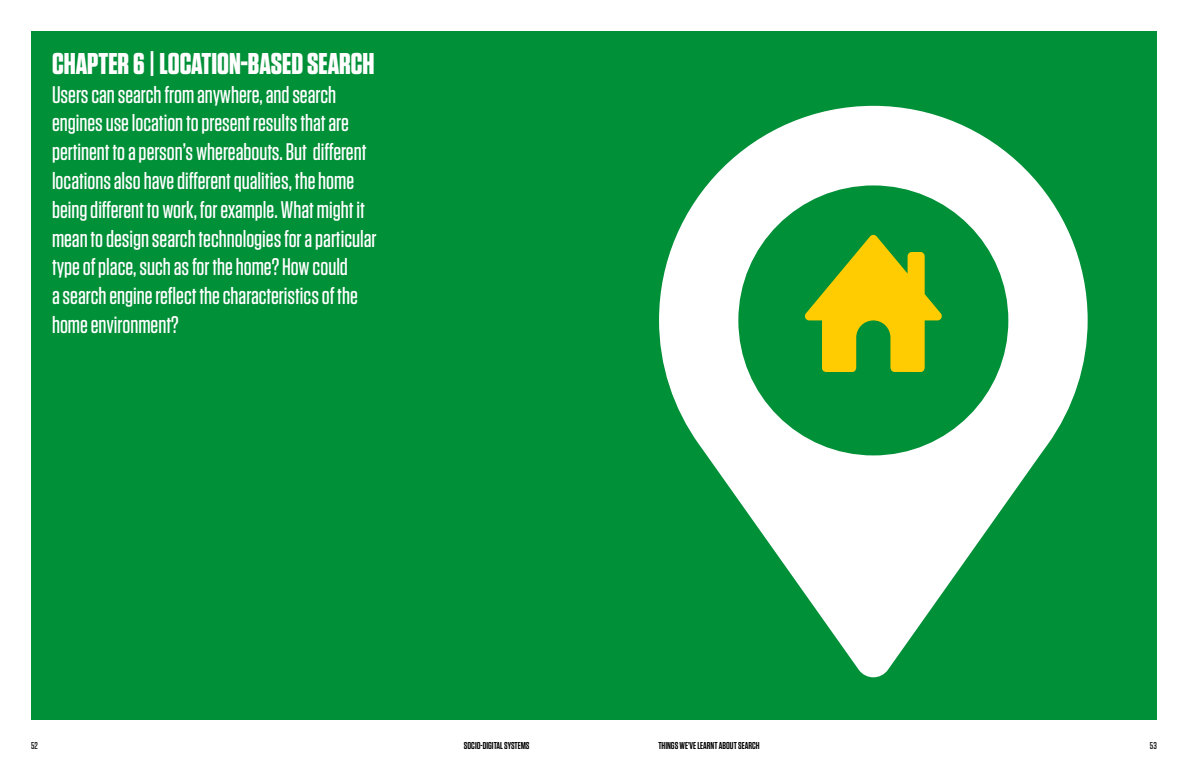
<style>
.page{position:relative;width:1188px;height:774px;background:#fff}
.page>*{position:absolute;margin:0;border:0;box-sizing:border-box;transform-origin:0 0}
.t1{font:700 30px "Tungsten";color:#fff}
.t2{font:500 24px/28.8px "Tungsten";color:#fff}
.t3{font:600 10px "Tungsten";color:#000}
.t4{font:500 10px "Tungsten";color:#000}
</style>
<div class="page">
<div style="left:31px;top:31px;width:1126px;height:689px;background:#009037"></div>
<svg style="left:659px;top:106px;width:429px;height:571px"></svg>
<svg style="left:805px;top:235px;width:137px;height:137px"></svg>
<p class="t1" style="left:52px;top:47px;width:324px">CHAPTER 6 | LOCATION-BASED SEARCH</p>
<p class="t2" style="left:52px;top:80px;width:326px">Users can search from anywhere, and search engines use location to present results that are pertinent to a person’s whereabouts. But different locations also have different qualities, the home being different to work, for example. What might it mean to design search technologies for a particular type of place, such as for the home? How could<br>a search engine reflect the characteristics of the home environment?</p>
<p class="t4" style="left:31px;top:740px;width:8px">52</p>
<p class="t3" style="left:464px;top:740px;width:27px">SOCIO-DIGITAL</p>
<p class="t3" style="left:504px;top:740px;width:26px">SYSTEMS</p>
<p class="t3" style="left:658px;top:740px;width:103px">THINGS WE’VE LEARNT ABOUT SEARCH</p>
<p class="t4" style="left:1150px;top:740px;width:8px">53</p>
</div>
